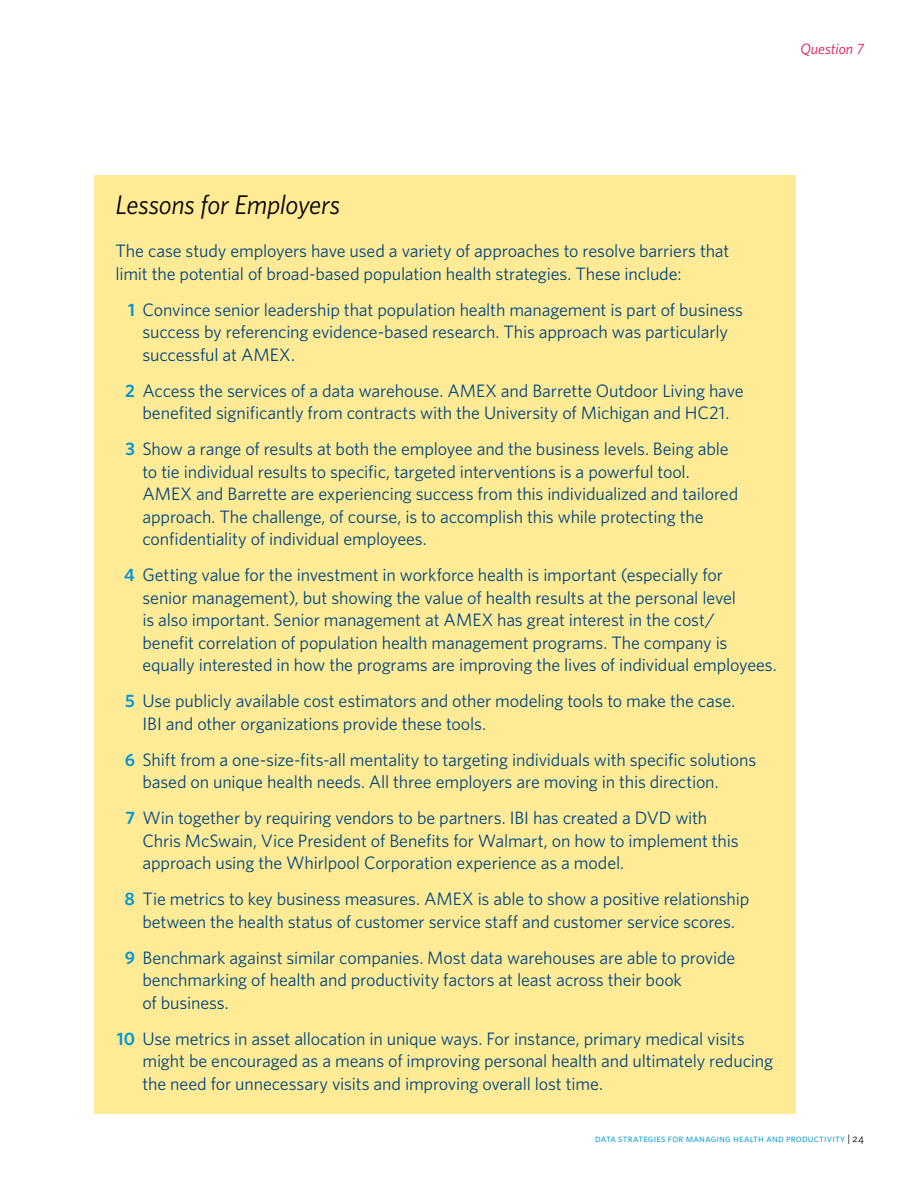
<style>
.page{position:relative;width:918px;height:1188px;background:#fff}
.page>*{position:absolute;margin:0;border:0;box-sizing:border-box;transform-origin:0 0}
.t1{font:italic 27px "Whitney";letter-spacing:-.01em;color:#000}
.t2{font:18px/22.5px "Whitney";letter-spacing:-.01em;color:#00467f}
.t3{font:italic 15px "Whitney";color:#e0134f}
.t4{font:10.5px "Whitney Book SC";letter-spacing:.02em;color:#0096d6}
.s1{font-weight:600;color:#0096d6}
.s2{color:#000}
</style>
<div class="page">
<div style="left:94px;top:176px;width:702px;height:938px;background:#ffeb95"></div>
<p class="t3" style="left:800px;top:40px;width:65px">Question 7</p>
<h1 class="t1" style="left:115px;top:188px;width:226px">Lessons for Employers</h1>
<p class="t2" style="left:115px;top:239px;width:616px">The case study employers have used a variety of approaches to resolve barriers that limit the potential of broad-based population health strategies. These include:</p>
<p class="t2" style="left:142px;top:298px;width:602px;text-indent:-14px"><span class="s1">1</span> Convince senior leadership that population health management is part of business success by referencing evidence-based research. This approach was particularly successful at AMEX.</p>
<p class="t2" style="left:125px;top:379px;width:620px;text-align:center"><span class="s1">2</span> Access the services of a data warehouse. AMEX and Barrette Outdoor Living have benefited significantly from contracts with the University of Michigan and HC21.</p>
<p class="t2" style="left:142px;top:437px;width:597px;text-indent:-17px"><span class="s1">3</span> Show a range of results at both the employee and the business levels. Being able to tie individual results to specific, targeted interventions is a powerful tool.<br>AMEX and Barrette are experiencing success from this individualized and tailored approach. The challenge, of course, is to accomplish this while protecting the confidentiality of individual employees.</p>
<p class="t2" style="left:142px;top:563px;width:636px;text-indent:-18px"><span class="s1">4</span> Getting value for the investment in workforce health is important (especially for<br>senior management), but showing the value of health results at the personal level<br>is also important. Senior management at AMEX has great interest in the cost/<br>benefit correlation of population health management programs. The company is equally interested in how the programs are improving the lives of individual employees.</p>
<p class="t2" style="left:142px;top:689px;width:594px;text-indent:-17px"><span class="s1">5</span> Use publicly available cost estimators and other modeling tools to make the case.<br>IBI and other organizations provide these tools.</p>
<p class="t2" style="left:142px;top:748px;width:615px;text-indent:-18px"><span class="s1">6</span> Shift from a one-size-fits-all mentality to targeting individuals with specific solutions based on unique health needs. All three employers are moving in this direction.</p>
<p class="t2" style="left:142px;top:806px;width:598px;text-indent:-17px"><span class="s1">7</span> Win together by requiring vendors to be partners. IBI has created a DVD with<br>Chris McSwain, Vice President of Benefits for Walmart, on how to implement this approach using the Whirlpool Corporation experience as a model.</p>
<p class="t2" style="left:125px;top:887px;width:626px;text-align:center"><span class="s1">8</span> Tie metrics to key business measures. AMEX is able to show a positive relationship between the health status of customer service staff and customer service scores.</p>
<p class="t2" style="left:142px;top:946px;width:594px;text-indent:-18px"><span class="s1">9</span> Benchmark against similar companies. Most data warehouses are able to provide benchmarking of health and productivity factors at least across their book<br>of business.</p>
<p class="t2" style="left:142px;top:1027px;width:632px;text-indent:-26px"><span class="s1">10</span> Use metrics in asset allocation in unique ways. For instance, primary medical visits might be encouraged as a means of improving personal health and ultimately reducing the need for unnecessary visits and improving overall lost time.</p>
<p class="t4" style="left:595px;top:1132px;width:270px">data strategies for managing health and productivity <span class="s2">| 24</span></p>
</div>
